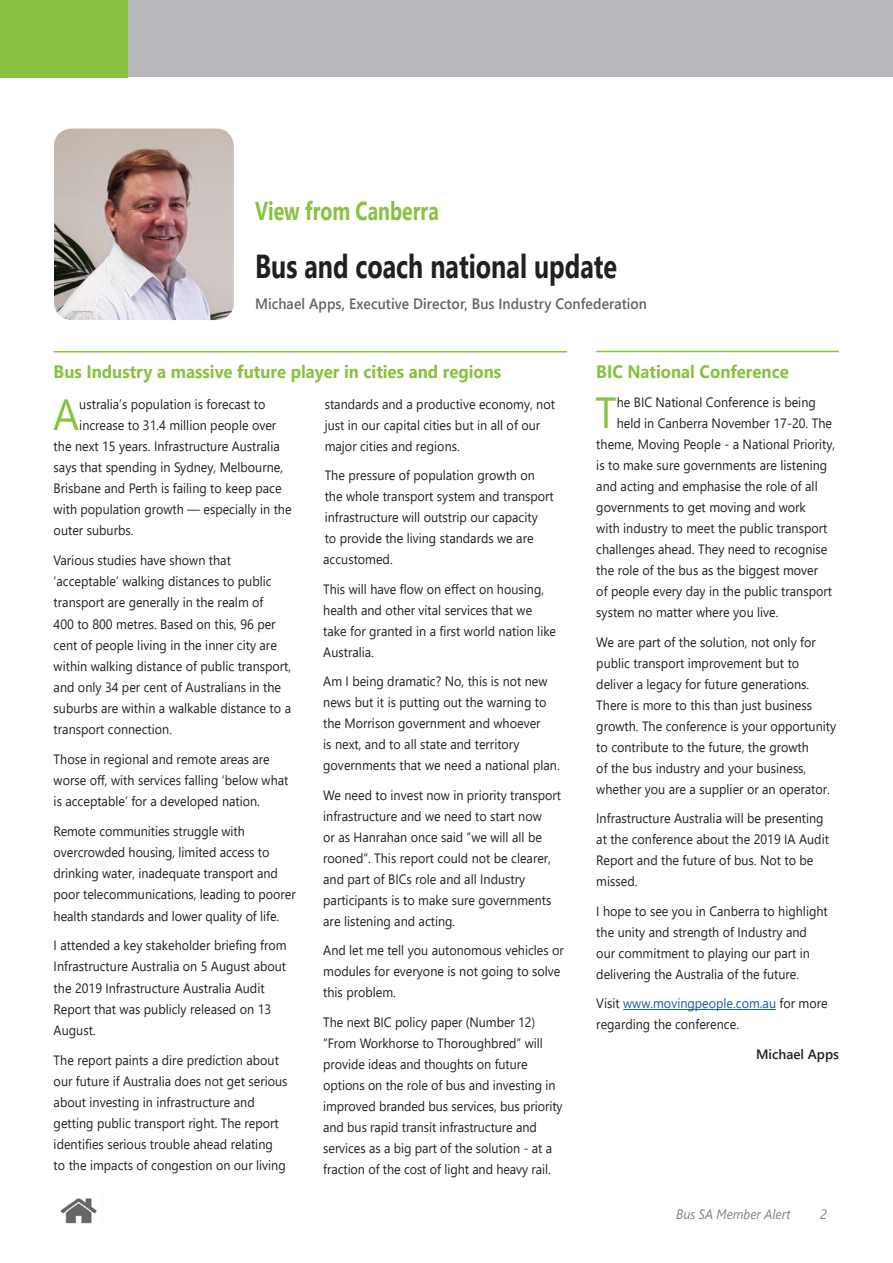
<style>
.page{position:relative;width:893px;height:1263px;background:#fff}
.page>*{position:absolute;margin:0;border:0;box-sizing:border-box;transform-origin:0 0}
.Drop_cap_first_par{font:43.5px "Segoe UI";color:#89c140;scale:.93 1}
.Main_page_header{font:700 33.15px "Segoe UI";color:#231f20;scale:.76 1}
.Main_head_page_topic{font:700 25.8px "Segoe UI";color:#89c140;scale:.76 1}
.Article_header{font:700 18px "Segoe UI";color:#89c140;scale:.93 1}
.Main_head_name_of_pe{font:600 15px "Segoe UI";letter-spacing:.005em;color:#636366;scale:.93 1}
.Drop_cap_first_par-2{font:13.5px/21px "Segoe UI";color:#231f20;scale:.93 1}
.t1{font:italic 13.5px "Segoe UI";color:#808285;scale:.93 1}
.Signature{font:600 13.5px "Segoe UI";color:#231f20}
.s1{color:#175d9e}
</style>
<div class="page">
<img style="left:60px;top:1198px;width:37px;height:26px">
<div style="left:128px;top:0;width:765px;height:77px;background:#b8b9bc"></div>
<div style="left:0;top:0;width:128px;height:77px;background:#89c140"></div>
<img style="left:54px;top:129px;width:180px;height:191px">
<hr style="left:596px;top:351px;width:243px;height:1px;background:#89c140">
<hr style="left:623px;top:1009px;width:153px;height:1px;background:#175d9e">
<hr style="left:54px;top:351px;width:513px;height:1px;background:#89c140">
<p class="Main_head_page_topic" style="left:255px;top:186px;width:243px">View from Canberra</p>
<p class="Main_page_header" style="left:255px;top:235px;width:478px">Bus and coach national update</p>
<p class="Main_head_name_of_pe" style="left:255px;top:290px;width:423px">Michael Apps, Executive Director, Bus Industry Confederation</p>
<p class="Article_header" style="left:54px;top:355px;width:483px">Bus Industry a massive future player in cities and regions</p>
<p class="Drop_cap_first_par" style="left:53px;top:373px;width:30px">A</p>
<p class="Drop_cap_first_par-2" style="left:79px;top:392px;width:202px">ustralia’s population is forecast to</p>
<p class="Drop_cap_first_par-2" style="left:79px;top:413px;width:213px">increase to 31.4 million people over</p>
<p class="Drop_cap_first_par-2" style="left:54px;top:434px;width:245px">the next 15 years. Infrastructure Australia</p>
<p class="Drop_cap_first_par-2" style="left:54px;top:455px;width:248px">says that spending in Sydney, Melbourne,</p>
<p class="Drop_cap_first_par-2" style="left:54px;top:477px;width:247px">Brisbane and Perth is failing to keep pace</p>
<p class="Drop_cap_first_par-2" style="left:54px;top:498px;width:257px">with population growth — especially in the</p>
<p class="Drop_cap_first_par-2" style="left:54px;top:519px;width:87px">outer suburbs.</p>
<p class="Drop_cap_first_par-2" style="left:54px;top:548px;width:257px">Various studies have shown that ‘acceptable’ walking distances to public transport are generally in the realm of<br>400 to 800 metres. Based on this, 96 per cent of people living in the inner city are within walking distance of public transport, and only 34 per cent of Australians in the suburbs are within a walkable distance to a transport connection.</p>
<p class="Drop_cap_first_par-2" style="left:54px;top:747px;width:254px">Those in regional and remote areas are worse off, with services falling ‘below what is acceptable’ for a developed nation.</p>
<p class="Drop_cap_first_par-2" style="left:54px;top:819px;width:262px">Remote communities struggle with overcrowded housing, limited access to drinking water, inadequate transport and poor telecommunications, leading to poorer health standards and lower quality of life.</p>
<p class="Drop_cap_first_par-2" style="left:54px;top:934px;width:252px">I attended a key stakeholder briefing from Infrastructure Australia on 5 August about the 2019 Infrastructure Australia Audit Report that was publicly released on 13<br>August.</p>
<p class="Drop_cap_first_par-2" style="left:54px;top:1048px;width:253px">The report paints a dire prediction about our future if Australia does not get serious about investing in infrastructure and getting public transport right. The report identifies serious trouble ahead relating to the impacts of congestion on our living</p>
<p class="Drop_cap_first_par-2" style="left:325px;top:392px;width:249px">standards and a productive economy, not just in our capital cities but in all of our major cities and regions.</p>
<p class="Drop_cap_first_par-2" style="left:323px;top:464px;width:249px">The pressure of population growth on the whole transport system and transport infrastructure will outstrip our capacity<br>to provide the living standards we are accustomed.</p>
<p class="Drop_cap_first_par-2" style="left:323px;top:577px;width:252px">This will have flow on effect on housing, health and other vital services that we take for granted in a first world nation like Australia.</p>
<p class="Drop_cap_first_par-2" style="left:323px;top:670px;width:256px">Am I being dramatic? No, this is not new news but it is putting out the warning to the Morrison government and whoever<br>is next, and to all state and territory governments that we need a national plan.</p>
<p class="Drop_cap_first_par-2" style="left:323px;top:783px;width:257px">We need to invest now in priority transport infrastructure and we need to start now<br>or as Hanrahan once said “we will all be rooned“. This report could not be clearer, and part of BICs role and all Industry participants is to make sure governments are listening and acting.</p>
<p class="Drop_cap_first_par-2" style="left:323px;top:939px;width:260px">And let me tell you autonomous vehicles or modules for everyone is not going to solve this problem.</p>
<p class="Drop_cap_first_par-2" style="left:323px;top:1010px;width:259px">The next BIC policy paper (Number 12) “From Workhorse to Thoroughbred” will provide ideas and thoughts on future options on the role of bus and investing in improved branded bus services, bus priority and bus rapid transit infrastructure and services as a big part of the solution - at a fraction of the cost of light and heavy rail.</p>
<p class="Article_header" style="left:596px;top:354px;width:208px">BIC National Conference</p>
<p class="Drop_cap_first_par" style="left:595px;top:372px;width:24px">T</p>
<p class="Drop_cap_first_par-2" style="left:617px;top:391px;width:216px">he BIC National Conference is being</p>
<p class="Drop_cap_first_par-2" style="left:617px;top:412px;width:233px">held in Canberra November 17-20. The</p>
<p class="Drop_cap_first_par-2" style="left:596px;top:433px;width:258px">theme, Moving People - a National Priority,</p>
<p class="Drop_cap_first_par-2" style="left:596px;top:454px;width:250px">is to make sure governments are listening</p>
<p class="Drop_cap_first_par-2" style="left:596px;top:475px;width:240px">and acting and emphasise the role of all</p>
<p class="Drop_cap_first_par-2" style="left:596px;top:496px;width:227px">governments to get moving and work</p>
<p class="Drop_cap_first_par-2" style="left:596px;top:517px;width:250px">with industry to meet the public transport</p>
<p class="Drop_cap_first_par-2" style="left:596px;top:538px;width:250px">challenges ahead. They need to recognise</p>
<p class="Drop_cap_first_par-2" style="left:596px;top:559px;width:240px">the role of the bus as the biggest mover</p>
<p class="Drop_cap_first_par-2" style="left:596px;top:580px;width:255px">of people every day in the public transport</p>
<p class="Drop_cap_first_par-2" style="left:596px;top:601px;width:197px">system no matter where you live.</p>
<p class="Drop_cap_first_par-2" style="left:596px;top:630px;width:259px">We are part of the solution, not only for public transport improvement but to deliver a legacy for future generations.<br>There is more to this than just business growth. The conference is your opportunity to contribute to the future, the growth<br>of the bus industry and your business, whether you are a supplier or an operator.</p>
<p class="Drop_cap_first_par-2" style="left:596px;top:807px;width:252px">Infrastructure Australia will be presenting at the conference about the 2019 IA Audit<br>Report and the future of bus. Not to be missed.</p>
<p class="Drop_cap_first_par-2" style="left:596px;top:899px;width:250px">I hope to see you in Canberra to highlight the unity and strength of Industry and our commitment to playing our part in delivering the Australia of the future.</p>
<p class="Drop_cap_first_par-2" style="left:596px;top:992px;width:250px">Visit <span class="s1">www.movingpeople.com.au</span> for more regarding the conference.</p>
<p class="Signature" style="left:756px;top:1041px;width:84px">Michael Apps</p>
<p class="t1" style="left:676px;top:1201px;width:124px">Bus SA Member Alert</p>
<p class="t1" style="left:820px;top:1201px;width:9px">2</p>
</div>
